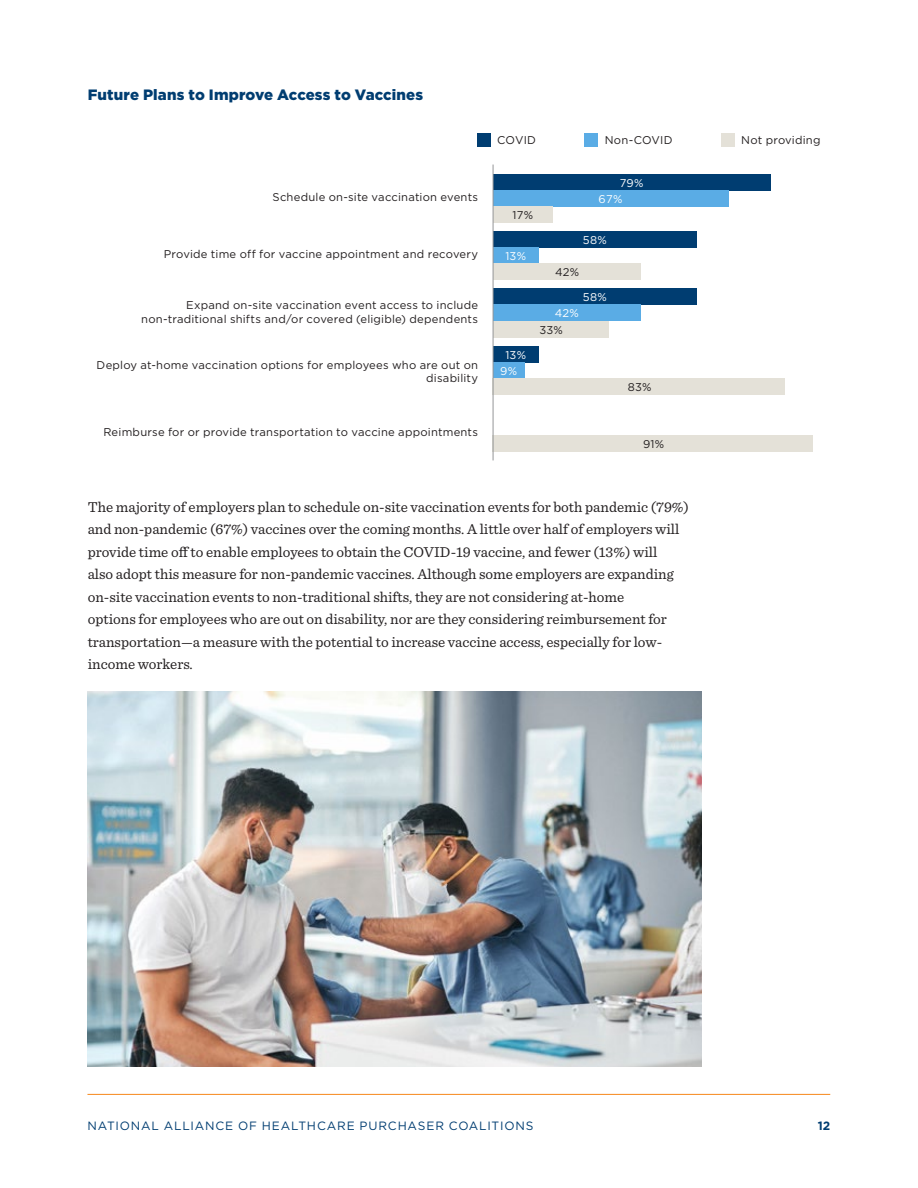
<style>
.page{position:relative;width:918px;height:1188px;background:#fff}
.page>*{position:absolute;margin:0;border:0;box-sizing:border-box;transform-origin:0 0}
.t1{font:15px/22.5px "Sentinel";color:#231f20}
.t2{font:900 15px "Gotham";letter-spacing:.005em;color:#003d71}
.t3{font:12px "Gotham";letter-spacing:.07em;color:#003d71}
.t4{font:700 12px "Gotham";color:#003d71}
.t5{font:11.25px/13.5px "Gotham";letter-spacing:.015em;color:#231f20;text-align:right}
.t6{font:11.25px/16.2px "Gotham";letter-spacing:.015em;color:#fff}
</style>
<div class="page">
<hr style="left:87px;top:1094px;width:743px;height:1px;background:#f79433">
<div style="left:477px;top:134px;width:14px;height:13px;background:#003d71"></div>
<div style="left:584px;top:134px;width:14px;height:13px;background:#5aace5"></div>
<div style="left:721px;top:134px;width:14px;height:13px;background:#e4e1d8"></div>
<div style="left:493px;top:174px;width:277px;height:16px;background:#003d71"></div>
<div style="left:493px;top:190px;width:235px;height:17px;background:#5aace5"></div>
<div style="left:493px;top:207px;width:60px;height:16px;background:#e4e1d8"></div>
<div style="left:493px;top:436px;width:320px;height:16px;background:#e4e1d8"></div>
<div style="left:493px;top:346px;width:46px;height:16px;background:#003d71"></div>
<div style="left:493px;top:362px;width:32px;height:16px;background:#5aace5"></div>
<div style="left:493px;top:378px;width:292px;height:17px;background:#e4e1d8"></div>
<div style="left:493px;top:289px;width:204px;height:16px;background:#003d71"></div>
<div style="left:493px;top:305px;width:148px;height:16px;background:#5aace5"></div>
<div style="left:493px;top:321px;width:116px;height:16px;background:#e4e1d8"></div>
<div style="left:493px;top:231px;width:204px;height:17px;background:#003d71"></div>
<div style="left:493px;top:248px;width:46px;height:16px;background:#5aace5"></div>
<div style="left:493px;top:264px;width:148px;height:16px;background:#e4e1d8"></div>
<hr style="left:493px;top:165px;width:1px;height:295px;background:#949698">
<img style="left:88px;top:691px;width:614px;height:375px">
<p class="t2" style="left:88px;top:86px;width:337px">Future Plans to Improve Access to Vaccines</p>
<p class="t5" style="left:273px;top:190px;width:207px">Schedule on-site vaccination events</p>
<p class="t5" style="left:164px;top:247px;width:316px">Provide time off for vaccine appointment and recovery</p>
<p class="t5" style="left:141px;top:298px;width:338px">Expand on-site vaccination event access to include non-traditional shifts and/or covered (eligible) dependents</p>
<p class="t5" style="left:97px;top:358px;width:383px">Deploy at-home vaccination options for employees who are out on disability</p>
<p class="t5" style="left:103px;top:425px;width:376px">Reimburse for or provide transportation to vaccine appointments</p>
<p class="t5" style="left:497px;top:133px;width:40px">COVID</p>
<p class="t5" style="left:605px;top:133px;width:69px">Non-COVID</p>
<p class="t5" style="left:741px;top:133px;width:81px">Not providing</p>
<p class="t5" style="left:513px;top:208px;width:22px">17%</p>
<p class="t6" style="left:505px;top:248px;width:22px">13%</p>
<p class="t6" style="left:599px;top:174px;width:46px;text-indent:21px">79%<br>67%</p>
<p class="t6" style="left:583px;top:232px;width:26px">58%</p>
<p class="t5" style="left:555px;top:266px;width:25px">42%</p>
<p class="t6" style="left:583px;top:289px;width:26px">58%</p>
<p class="t6" style="left:500px;top:346px;width:27px;text-indent:5px">13%<br>9%</p>
<p class="t6" style="left:555px;top:305px;width:25px">42%</p>
<p class="t5" style="left:539px;top:323px;width:25px">33%</p>
<p class="t5" style="left:628px;top:380px;width:25px">83%</p>
<p class="t5" style="left:643px;top:437px;width:23px">91%</p>
<p class="t1" style="left:88px;top:494px;width:603px">The majority of employers plan to schedule on-site vaccination events for both pandemic (79%) and non-pandemic (67%) vaccines over the coming months. A little over half of employers will provide time off to enable employees to obtain the COVID-19 vaccine, and fewer (13%) will<br>also adopt this measure for non-pandemic vaccines. Although some employers are expanding on-site vaccination events to non-traditional shifts, they are not considering at-home<br>options for employees who are out on disability, nor are they considering reimbursement for transportation—a measure with the potential to increase vaccine access, especially for low&shy;income workers.</p>
<p class="t3" style="left:87px;top:1119px;width:448px">NATIONAL ALLIANCE OF HEALTHCARE PURCHASER COALITIONS</p>
<p class="t4" style="left:818px;top:1119px;width:14px">12</p>
</div>
